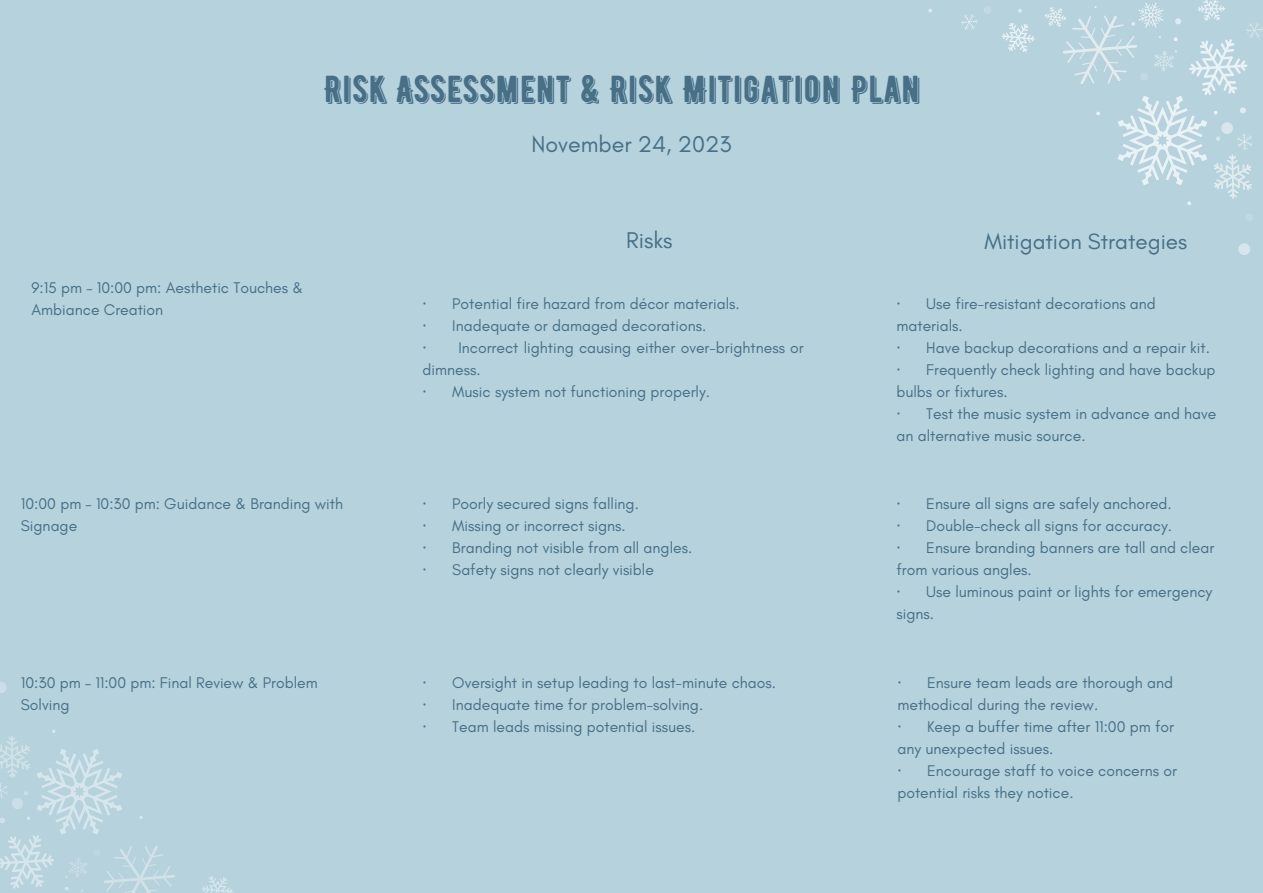
<style>
.page{position:relative;width:1263px;height:893px;background:#b5d2dd}
.page>*{position:absolute;margin:0;border:0;box-sizing:border-box;transform-origin:0 0}
.t1{font:37.5px "BERNIER Shade";color:#476f86}
.t2{font:23.25px "Glacial Indifference";color:#476f86}
.t3{font:22.5px "Glacial Indifference";color:#476f86}
.t4{font:15.75px/21.9px "Glacial Indifference";color:#476f86}
.s1{font-family:"Noto Sans"}
</style>
<div class="page">
<svg style="left:961px;top:14px;width:17px;height:16px"></svg>
<svg style="left:1018px;top:9px;width:4px;height:4px"></svg>
<svg style="left:928px;top:9px;width:4px;height:3px"></svg>
<svg style="left:1246px;top:214px;width:7px;height:7px"></svg>
<svg style="left:984px;top:6px;width:7px;height:7px"></svg>
<svg style="left:1238px;top:243px;width:12px;height:12px"></svg>
<svg style="left:1002px;top:23px;width:33px;height:29px"></svg>
<svg style="left:1044px;top:0;width:219px;height:205px"></svg>
<svg style="left:0;top:682px;width:7px;height:11px"></svg>
<svg style="left:202px;top:876px;width:31px;height:17px"></svg>
<svg style="left:0;top:730px;width:175px;height:163px"></svg>
<p class="t1" style="left:323px;top:66px;width:599px">RISK ASSESSMENT &amp; RISK MITIGATION PLAN</p>
<p class="t2" style="left:531px;top:129px;width:202px">November 24, 2023</p>
<p class="t4" style="left:31px;top:277px;width:273px">9:15 pm – 10:00 pm: Aesthetic Touches &amp;<br>Ambiance Creation</p>
<p class="t2" style="left:626px;top:226px;width:48px">Risks</p>
<p class="t3" style="left:984px;top:227px;width:204px">Mitigation Strategies</p>
<p class="t4" style="left:422px;top:292px;width:319px"><span class="s1">·</span> Potential fire hazard from décor materials.</p>
<p class="t4" style="left:422px;top:314px;width:285px"><span class="s1">·</span> Inadequate or damaged decorations.</p>
<p class="t4" style="left:422px;top:336px;width:383px"><span class="s1">·</span> Incorrect lighting causing either over-brightness or dimness.</p>
<p class="t4" style="left:422px;top:380px;width:289px"><span class="s1">·</span> Music system not functioning properly.</p>
<p class="t4" style="left:896px;top:292px;width:261px"><span class="s1">·</span> Use fire-resistant decorations and materials.</p>
<p class="t4" style="left:896px;top:336px;width:315px"><span class="s1">·</span> Have backup decorations and a repair kit.</p>
<p class="t4" style="left:896px;top:358px;width:320px"><span class="s1">·</span> Frequently check lighting and have backup bulbs or fixtures.</p>
<p class="t4" style="left:896px;top:402px;width:321px"><span class="s1">·</span> Test the music system in advance and have an alternative music source.</p>
<p class="t4" style="left:21px;top:493px;width:324px">10:00 pm – 10:30 pm: Guidance &amp; Branding with<br>Signage</p>
<p class="t4" style="left:896px;top:493px;width:277px"><span class="s1">·</span> Ensure all signs are safely anchored.</p>
<p class="t4" style="left:422px;top:493px;width:218px"><span class="s1">·</span> Poorly secured signs falling.</p>
<p class="t4" style="left:422px;top:515px;width:205px"><span class="s1">·</span> Missing or incorrect signs.</p>
<p class="t4" style="left:422px;top:537px;width:271px"><span class="s1">·</span> Branding not visible from all angles.</p>
<p class="t4" style="left:422px;top:559px;width:233px"><span class="s1">·</span> Safety signs not clearly visible</p>
<p class="t4" style="left:896px;top:515px;width:277px"><span class="s1">·</span> Double-check all signs for accuracy.</p>
<p class="t4" style="left:896px;top:537px;width:319px"><span class="s1">·</span> Ensure branding banners are tall and clear from various angles.</p>
<p class="t4" style="left:896px;top:581px;width:317px"><span class="s1">·</span> Use luminous paint or lights for emergency signs.</p>
<p class="t4" style="left:21px;top:671px;width:298px">10:30 pm – 11:00 pm: Final Review &amp; Problem<br>Solving</p>
<p class="t4" style="left:422px;top:671px;width:355px"><span class="s1">·</span> Oversight in setup leading to last-minute chaos.</p>
<p class="t4" style="left:422px;top:693px;width:282px"><span class="s1">·</span> Inadequate time for problem-solving.</p>
<p class="t4" style="left:422px;top:715px;width:274px"><span class="s1">·</span> Team leads missing potential issues.</p>
<p class="t4" style="left:897px;top:671px;width:277px"><span class="s1">·</span> Ensure team leads are thorough and methodical during the review.</p>
<p class="t4" style="left:897px;top:715px;width:278px"><span class="s1">·</span> Keep a buffer time after 11:00 pm for any unexpected issues.</p>
<p class="t4" style="left:897px;top:759px;width:281px"><span class="s1">·</span> Encourage staff to voice concerns or potential risks they notice.</p>
</div>
